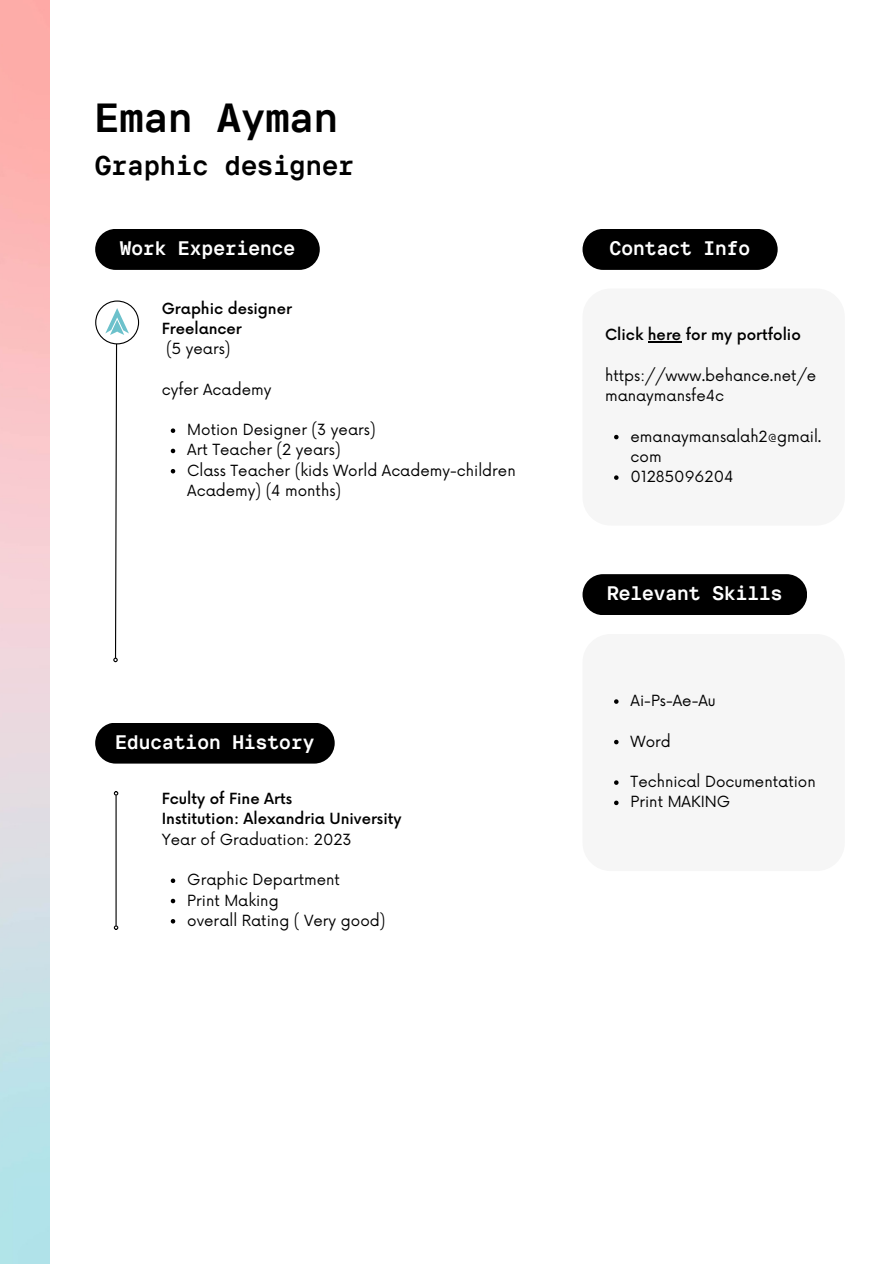
<style>
.page{position:relative;width:894px;height:1264px;background:#fff}
.page>*{position:absolute;margin:0;border:0;box-sizing:border-box;transform-origin:0 0}
.t1{font:700 40.5px "TT Interphases Mono";color:#000}
.t2{font:700 27px "TT Interphases Mono";color:#000}
.t3{font:700 19.5px "TT Interphases Mono";color:#fff}
.t4{font:15px/20.2px "Now";color:#000}
.t5{font:500 15px "Now";color:#000}
</style>
<div class="page">
<hr style="left:115px;top:795px;width:2px;height:130px;background:#000">
<svg style="left:114px;top:925px;width:4px;height:4px"></svg>
<svg style="left:114px;top:791px;width:4px;height:4px"></svg>
<div style="left:95px;top:229px;width:224px;height:41px;background:#000;border-radius:20px"></div>
<div style="left:95px;top:722px;width:239px;height:41px;background:#000;border-radius:20px"></div>
<div style="left:582px;top:229px;width:195px;height:41px;background:#000;border-radius:20px"></div>
<div style="left:582px;top:574px;width:224px;height:41px;background:#000;border-radius:20px"></div>
<div style="left:582px;top:288px;width:262px;height:237px;background:#f6f6f6;border-radius:28px"></div>
<hr style="left:647px;top:341px;width:34px;height:1px;background:#000">
<svg style="left:614px;top:435px;width:4px;height:4px"></svg>
<svg style="left:614px;top:475px;width:4px;height:5px"></svg>
<div style="left:582px;top:634px;width:262px;height:237px;background:#f6f6f6;border-radius:28px"></div>
<svg style="left:614px;top:699px;width:4px;height:4px"></svg>
<svg style="left:614px;top:739px;width:4px;height:5px"></svg>
<svg style="left:614px;top:780px;width:4px;height:4px"></svg>
<svg style="left:614px;top:800px;width:4px;height:5px"></svg>
<svg style="left:171px;top:428px;width:4px;height:5px"></svg>
<svg style="left:171px;top:448px;width:4px;height:5px"></svg>
<svg style="left:171px;top:469px;width:4px;height:4px"></svg>
<svg style="left:95px;top:300px;width:44px;height:362px"></svg>
<svg style="left:171px;top:878px;width:4px;height:5px"></svg>
<svg style="left:171px;top:898px;width:4px;height:5px"></svg>
<svg style="left:171px;top:919px;width:4px;height:4px"></svg>
<h3 class="t1" style="left:95px;top:93px;width:244px">Eman Ayman</h3>
<h4 class="t2" style="left:95px;top:149px;width:261px">Graphic designer</h4>
<p class="t3" style="left:120px;top:236px;width:177px">Work Experience</p>
<h3 class="t5" style="left:162px;top:300px;width:132px">Graphic designer</h3>
<p class="t5" style="left:162px;top:320px;width:82px">Freelancer</p>
<p class="t4" style="left:166px;top:339px;width:66px">(5 years)</p>
<p class="t4" style="left:162px;top:380px;width:111px">cyfer Academy</p>
<p class="t4" style="left:187px;top:420px;width:190px">Motion Designer (3 years)</p>
<p class="t4" style="left:187px;top:440px;width:155px">Art Teacher (2 years)</p>
<p class="t4" style="left:187px;top:461px;width:330px">Class Teacher (kids World Academy-children<br>Academy) (4 months)</p>
<h1 class="t3" style="left:115px;top:729px;width:200px">Education History</h1>
<p class="t5" style="left:162px;top:790px;width:132px">Fculty of Fine Arts</p>
<p class="t5" style="left:162px;top:811px;width:241px">Institution: Alexandria University</p>
<p class="t4" style="left:162px;top:830px;width:191px">Year of Graduation: 2023</p>
<h3 class="t4" style="left:187px;top:870px;width:154px">Graphic Department</h3>
<p class="t4" style="left:187px;top:890px;width:93px">Print Making</p>
<p class="t4" style="left:187px;top:911px;width:200px">overall Rating ( Very good)</p>
<h2 class="t3" style="left:609px;top:236px;width:142px">Contact Info</h2>
<p class="t5" style="left:605px;top:327px;width:197px">Click here for my portfolio</p>
<p class="t4" style="left:605px;top:366px;width:213px">https://www.behance.net/e manaymansfe4c</p>
<p class="t4" style="left:630px;top:427px;width:192px">emanaymansalah2@gmail. com</p>
<p class="t4" style="left:630px;top:467px;width:104px">01285096204</p>
<h3 class="t3" style="left:607px;top:581px;width:177px">Relevant Skills</h3>
<p class="t4" style="left:630px;top:691px;width:87px">Ai-Ps-Ae-Au</p>
<p class="t4" style="left:630px;top:731px;width:42px">Word</p>
<p class="t4" style="left:630px;top:772px;width:187px">Technical Documentation</p>
<p class="t4" style="left:630px;top:792px;width:101px">Print MAKING</p>
</div>
